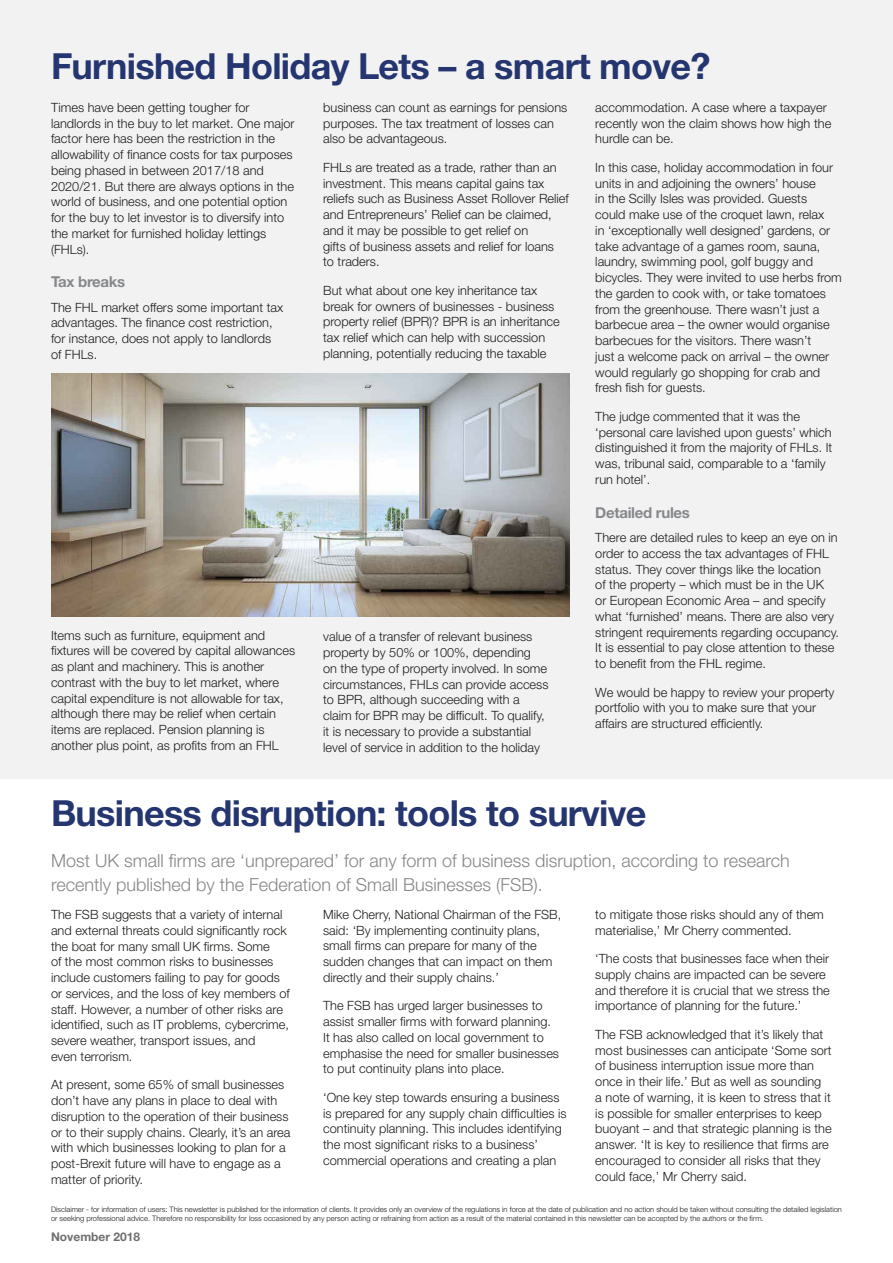
<style>
.page{position:relative;width:893px;height:1263px;background:#fff}
.page>*{position:absolute;margin:0;border:0;box-sizing:border-box;transform-origin:0 0}
.t1{font:700 36px "Helvetica Neue";letter-spacing:-.02em;color:#25356f}
.t2{font:300 18px/24px "Helvetica Neue";color:#878787}
.t3{font:700 15px "Helvetica Neue";letter-spacing:-.02em;color:#86888c}
.t4{font:300 12.75px/15.8px "Helvetica Neue";color:#1d1d1b}
.t5{font:700 12px "Helvetica Neue";color:#706f6f}
.t6{font:300 7.5px/9px "Helvetica Neue";color:#1d1d1b}
</style>
<div class="page">
<div style="left:0;top:0;width:893px;height:778px;background:#f2f2f3"></div>
<img style="left:51px;top:373px;width:519px;height:243px">
<h1 class="t1" style="left:51px;top:44px;width:661px">Furnished Holiday Lets – a smart move?</h1>
<p class="t4" style="left:51px;top:99px;width:245px">Times have been getting tougher for landlords in the buy to let market. One major factor here has been the restriction in the allowability of finance costs for tax purposes being phased in between 2017/18 and 2020/21. But there are always options in the world of business, and one potential option for the buy to let investor is to diversify into the market for furnished holiday lettings (FHLs).</p>
<p class="t3" style="left:51px;top:273px;width:76px">Tax breaks</p>
<p class="t4" style="left:51px;top:299px;width:234px">The FHL market offers some important tax advantages. The finance cost restriction, for instance, does not apply to landlords of FHLs.</p>
<p class="t4" style="left:595px;top:99px;width:237px">accommodation. A case where a taxpayer recently won the claim shows how high the hurdle can be.</p>
<p class="t4" style="left:595px;top:159px;width:248px">In this case, holiday accommodation in four units in and adjoining the owners’ house<br>in the Scilly Isles was provided. Guests<br>could make use of the croquet lawn, relax<br>in ‘exceptionally well designed’ gardens, or take advantage of a games room, sauna, laundry, swimming pool, golf buggy and bicycles. They were invited to use herbs from the garden to cook with, or take tomatoes from the greenhouse. There wasn’t just a barbecue area – the owner would organise barbecues for the visitors. There wasn’t<br>just a welcome pack on arrival – the owner would regularly go shopping for crab and fresh fish for guests.</p>
<p class="t4" style="left:595px;top:408px;width:239px">The judge commented that it was the ‘personal care lavished upon guests’ which distinguished it from the majority of FHLs. It was, tribunal said, comparable to a ‘family run hotel’.</p>
<p class="t3" style="left:595px;top:503px;width:96px">Detailed rules</p>
<p class="t4" style="left:595px;top:529px;width:245px">There are detailed rules to keep an eye on in order to access the tax advantages of FHL status. They cover things like the location<br>of the property – which must be in the UK<br>or European Economic Area – and specify what ‘furnished’ means. There are also very stringent requirements regarding occupancy.<br>It is essential to pay close attention to these to benefit from the FHL regime.</p>
<p class="t4" style="left:595px;top:684px;width:241px">We would be happy to review your property portfolio with you to make sure that your affairs are structured efficiently.</p>
<p class="t4" style="left:323px;top:99px;width:246px">business can count as earnings for pensions purposes. The tax treatment of losses can also be advantageous.</p>
<p class="t4" style="left:323px;top:159px;width:247px">FHLs are treated as a trade, rather than an investment. This means capital gains tax reliefs such as Business Asset Rollover Relief and Entrepreneurs’ Relief can be claimed, and it may be possible to get relief on<br>gifts of business assets and relief for loans<br>to traders.</p>
<p class="t4" style="left:323px;top:282px;width:238px">But what about one key inheritance tax break for owners of businesses - business property relief (BPR)? BPR is an inheritance tax relief which can help with succession planning, potentially reducing the taxable</p>
<p class="t4" style="left:51px;top:627px;width:246px">Items such as furniture, equipment and fixtures will be covered by capital allowances as plant and machinery. This is another contrast with the buy to let market, where capital expenditure is not allowable for tax, although there may be relief when certain items are replaced. Pension planning is another plus point, as profits from an FHL</p>
<p class="t4" style="left:323px;top:629px;width:227px">value of a transfer of relevant business property by 50% or 100%, depending<br>on the type of property involved. In some circumstances, FHLs can provide access to BPR, although succeeding with a claim for BPR may be difficult. To qualify, it is necessary to provide a substantial level of service in addition to the holiday</p>
<h1 class="t1" style="left:51px;top:790px;width:597px">Business disruption: tools to survive</h1>
<h2 class="t2" style="left:51px;top:848px;width:740px">Most UK small firms are ‘unprepared’ for any form of business disruption, according to research recently published by the Federation of Small Businesses (FSB).</h2>
<p class="t4" style="left:51px;top:906px;width:240px">The FSB suggests that a variety of internal and external threats could significantly rock the boat for many small UK firms. Some<br>of the most common risks to businesses include customers failing to pay for goods or services, and the loss of key members of staff. However, a number of other risks are identified, such as IT problems, cybercrime, severe weather, transport issues, and<br>even terrorism.</p>
<p class="t4" style="left:51px;top:1076px;width:241px">At present, some 65% of small businesses don’t have any plans in place to deal with disruption to the operation of their business or to their supply chains. Clearly, it’s an area with which businesses looking to plan for a post-Brexit future will have to engage as a matter of priority.</p>
<p class="t4" style="left:323px;top:906px;width:240px">Mike Cherry, National Chairman of the FSB, said: ‘By implementing continuity plans, small firms can prepare for many of the sudden changes that can impact on them directly and their supply chains.’</p>
<p class="t4" style="left:323px;top:998px;width:237px">The FSB has urged larger businesses to assist smaller firms with forward planning.<br>It has also called on local government to emphasise the need for smaller businesses to put continuity plans into place.</p>
<p class="t4" style="left:323px;top:1089px;width:245px">‘One key step towards ensuring a business is prepared for any supply chain difficulties is continuity planning. This includes identifying the most significant risks to a business’ commercial operations and creating a plan</p>
<p class="t4" style="left:595px;top:906px;width:230px">to mitigate those risks should any of them materialise,’ Mr Cherry commented.</p>
<p class="t4" style="left:595px;top:950px;width:236px">‘The costs that businesses face when their supply chains are impacted can be severe and therefore it is crucial that we stress the importance of planning for the future.’</p>
<p class="t4" style="left:595px;top:1026px;width:238px">The FSB acknowledged that it’s likely that most businesses can anticipate ‘Some sort of business interruption issue more than once in their life.’ But as well as sounding<br>a note of warning, it is keen to stress that it is possible for smaller enterprises to keep buoyant – and that strategic planning is the answer. ‘It is key to resilience that firms are encouraged to consider all risks that they could face,’ Mr Cherry said.</p>
<p class="t6" style="left:51px;top:1204px;width:792px">Disclaimer - for information of users: This newsletter is published for the information of clients. It provides only an overview of the regulations in force at the date of publication and no action should be taken without consulting the detailed legislation or seeking professional advice. Therefore no responsibility for loss occasioned by any person acting or refraining from action as a result of the material contained in this newsletter can be accepted by the authors or the firm.</p>
<p class="t5" style="left:51px;top:1229px;width:91px">November 2018</p>
</div>
